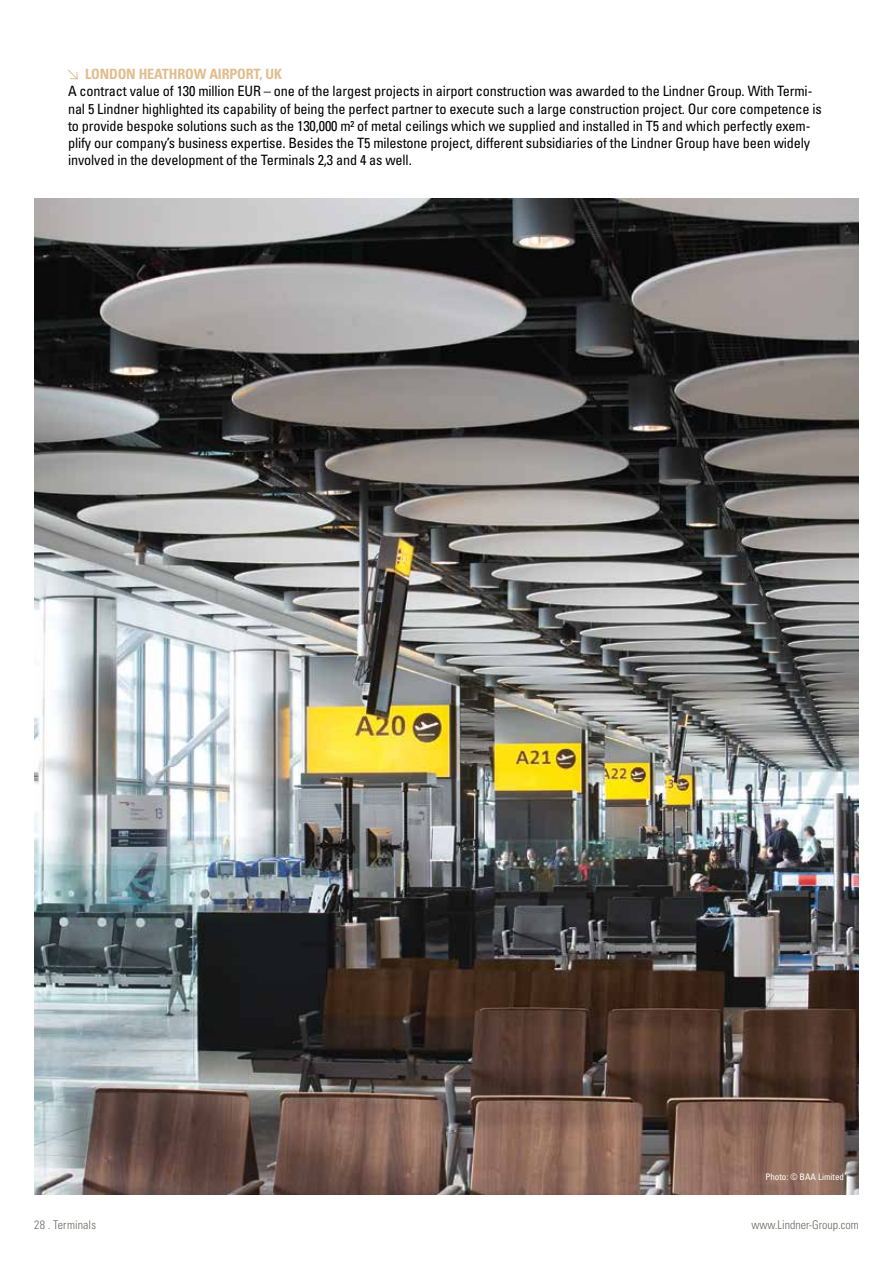
<style>
.page{position:relative;width:893px;height:1263px;background:#fff}
.page>*{position:absolute;margin:0;border:0;box-sizing:border-box;transform-origin:0 0}
.t1{font:condensed 14.25px/17.1px "Univers LT";letter-spacing:-.01em;color:#000}
.t2{font:700 condensed 14.25px "Univers LT";letter-spacing:-.01em;color:#e1bd8f}
.t3{font:300 condensed 12px "Univers LT";color:#6a6864}
.t4{font:condensed 9px "Univers LT";color:#fff}
</style>
<div class="page">
<img style="left:34px;top:199px;width:825px;height:996px">
<svg style="left:68px;top:69px;width:10px;height:11px"></svg>
<p class="t2" style="left:85px;top:66px;width:199px">LONDON HEATHROW AIRPORT, UK</p>
<p class="t1" style="left:68px;top:83px;width:755px">A contract value of 130 million EUR – one of the largest projects in airport construction was awarded to the Lindner Group. With Termi&shy;nal 5 Lindner highlighted its capability of being the perfect partner to execute such a large construction project. Our core competence is to provide bespoke solutions such as the 130,000 m² of metal ceilings which we supplied and installed in T5 and which perfectly exem&shy;plify our company’s business expertise. Besides the T5 milestone project, different subsidiaries of the Lindner Group have been widely involved in the development of the Terminals 2,3 and 4 as well.</p>
<p class="t4" style="left:765px;top:1171px;width:80px">Photo: © BAA Limited</p>
<p class="t3" style="left:34px;top:1217px;width:64px">28 . Terminals</p>
<p class="t3" style="left:751px;top:1217px;width:109px">www.Lindner-Group.com</p>
</div>
